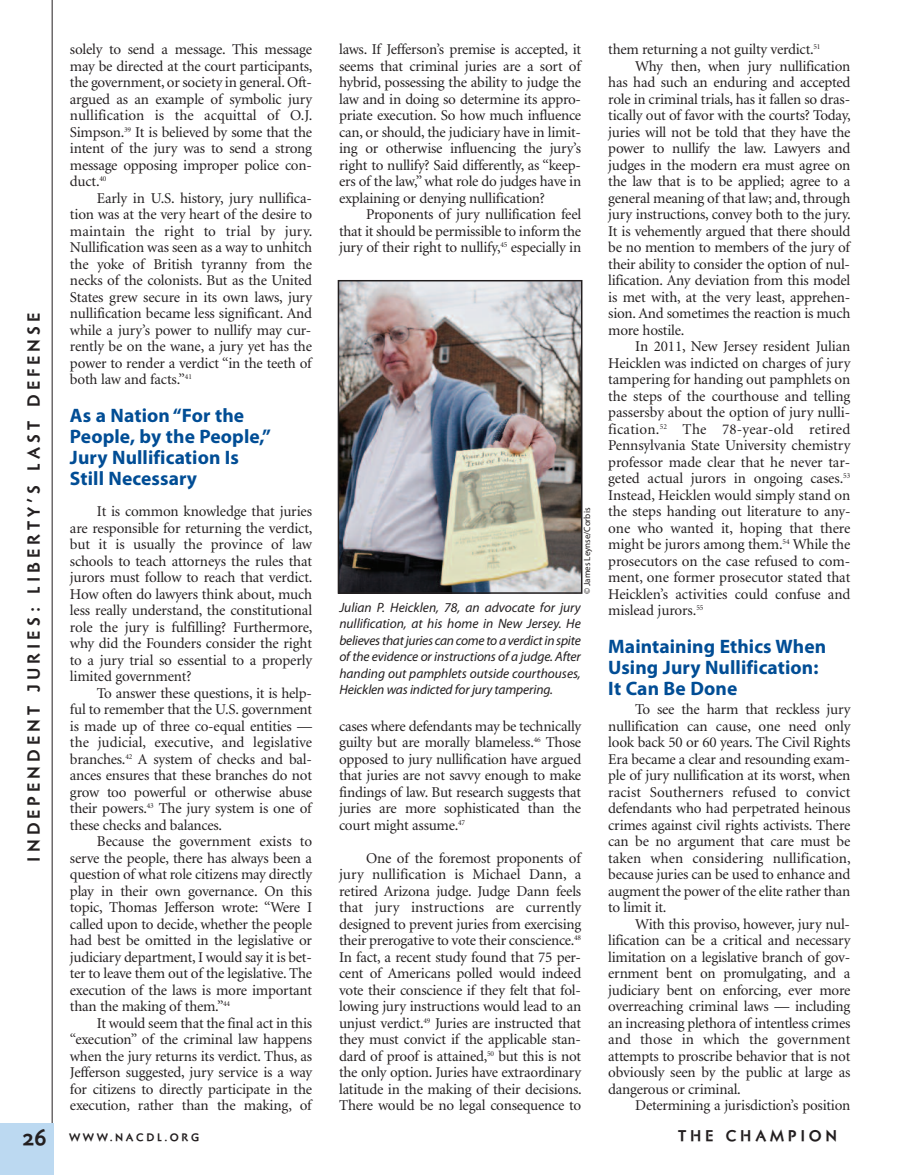
<style>
.page{position:relative;width:905px;height:1175px;background:#fff}
.page>*{position:absolute;margin:0;border:0;box-sizing:border-box;transform-origin:0 0}
.t1{font:700 19.5px/21px "Myriad Pro";letter-spacing:.005em;color:#014d95}
.t2{font:700 16.5px "Naniara";letter-spacing:.25em;color:#231f20}
.t3{font:15px/16.5px "Minion";letter-spacing:-.015em;color:#231f20;text-align:justify}
.t4{font:15px "Minion";letter-spacing:.015em;color:#231f20}
.t5{font:700 15px "Naniara";letter-spacing:.25em;color:#231f20}
.t6{font:italic 13.5px/16.5px "Myriad Pro";letter-spacing:-.01em;color:#231f20;text-align:justify}
.t7{font:700 10.5px "Naniara";letter-spacing:.25em;color:#231f20}
.t8{font:9px "Myriad";color:#231f20}
.s1{font-size:21px}
</style>
<div class="page">
<svg style="left:51px;top:0;width:2px;height:1123px;background:#908e8f"></svg>
<div style="left:0;top:1123px;width:54px;height:51px;background:#bcd9f1"></div>
<img style="left:341px;top:283px;width:238px;height:308px">
<div style="left:338px;top:280px;width:244px;height:314px;border:2px solid #231f20"></div>
<p class="t2" style="left:28px;top:861px;width:550px;rotate:-90deg">INDEPENDENT JURIES: LIBERTY’S LAST DEFENSE</p>
<p class="t3" style="left:70px;top:42px;width:244px">solely to send a message. This message may be directed at the court participants, the government, or society in general. Oft&shy;argued as an example of symbolic jury nullification is the acquittal of O.J.<br>Simpson.<sup>39</sup> It is believed by some that the intent of the jury was to send a strong message opposing improper police con&shy;duct.<sup>40</sup></p>
<p class="t3" style="left:70px;top:191px;width:244px;text-indent:27px">Early in U.S. history, jury nullifica&shy;tion was at the very heart of the desire to maintain the right to trial by jury.<br>Nullification was seen as a way to unhitch the yoke of British tyranny from the necks of the colonists. But as the United States grew secure in its own laws, jury nullification became less significant. And while a jury’s power to nullify may cur&shy;rently be on the wane, a jury yet has the power to render a verdict “in the teeth of both law and facts.”<sup>41</sup></p>
<h1 class="t1" style="left:70px;top:406px;width:202px">As a Nation “For the<br>People, by the People,”<br>Jury Nullification Is<br>Still Necessary</h1>
<p class="t3" style="left:70px;top:504px;width:244px;text-indent:27px">It is common knowledge that juries are responsible for returning the verdict, but it is usually the province of law schools to teach attorneys the rules that jurors must follow to reach that verdict.<br>How often do lawyers think about, much less really understand, the constitutional role the jury is fulfilling? Furthermore, why did the Founders consider the right to a jury trial so essential to a properly limited government?</p>
<p class="t3" style="left:70px;top:686px;width:244px;text-indent:27px">To answer these questions, it is help&shy;ful to remember that the U.S. government is made up of three co-equal entities — the judicial, executive, and legislative branches.<sup>42</sup> A system of checks and bal&shy;ances ensures that these branches do not grow too powerful or otherwise abuse their powers.<sup>43</sup> The jury system is one of these checks and balances.</p>
<p class="t3" style="left:70px;top:834px;width:244px;text-indent:27px">Because the government exists to serve the people, there has always been a question of what role citizens may directly play in their own governance. On this topic, Thomas Jefferson wrote: “Were I called upon to decide, whether the people had best be omitted in the legislative or judiciary department, I would say it is bet&shy;ter to leave them out of the legislative. The execution of the laws is more important than the making of them.”<sup>44</sup></p>
<p class="t3" style="left:70px;top:1016px;width:244px;text-indent:27px">It would seem that the final act in this “execution” of the criminal law happens when the jury returns its verdict. Thus, as Jefferson suggested, jury service is a way for citizens to directly participate in the execution, rather than the making, of</p>
<p class="t3" style="left:339px;top:42px;width:244px">laws. If Jefferson’s premise is accepted, it seems that criminal juries are a sort of hybrid, possessing the ability to judge the law and in doing so determine its appro&shy;priate execution. So how much influence can, or should, the judiciary have in limit&shy;ing or otherwise influencing the jury’s right to nullify? Said differently, as “keep&shy;ers of the law,”what role do judges have in explaining or denying nullification?</p>
<p class="t3" style="left:339px;top:207px;width:244px;text-indent:27px">Proponents of jury nullification feel that it should be permissible to inform the jury of their right to nullify,<sup>45</sup> especially in</p>
<p class="t8" style="left:583px;top:594px;width:88px;rotate:-90deg">© James Leynse/Corbis</p>
<p class="t6" style="left:339px;top:600px;width:243px">Julian P. Heicklen, 78, an advocate for jury nullification, at his home in New Jersey. He believesthatjuries cancome toaverdictinspite of the evidence or instructions of a judge. After handing out pamphlets outside courthouses, Heicklen was indicted for jury tampering.</p>
<p class="t3" style="left:339px;top:719px;width:244px">cases where defendants may be technically guilty but are morally blameless.<sup>46</sup> Those opposed to jury nullification have argued that juries are not savvy enough to make findings of law. But research suggests that juries are more sophisticated than the court might assume.<sup>47</sup></p>
<p class="t3" style="left:339px;top:851px;width:244px;text-indent:27px">One of the foremost proponents of jury nullification is Michael Dann, a retired Arizona judge. Judge Dann feels that jury instructions are currently designed to prevent juries from exercising their prerogative to vote their conscience.<sup>48<br></sup>In fact, a recent study found that 75 per&shy;cent of Americans polled would indeed vote their conscience if they felt that fol&shy;lowing jury instructions would lead to an unjust verdict.<sup>49</sup> Juries are instructed that they must convict if the applicable stan&shy;dard of proof is attained,<sup>50</sup> but this is not the only option. Juries have extraordinary latitude in the making of their decisions.<br>There would be no legal consequence to</p>
<p class="t3" style="left:608px;top:42px;width:214px">them returning a not guilty verdict.<sup>51</sup></p>
<p class="t3" style="left:635px;top:59px;width:216px">Why then, when jury nullification</p>
<p class="t3" style="left:608px;top:75px;width:244px">has had such an enduring and accepted</p>
<p class="t3" style="left:608px;top:92px;width:243px">role in criminal trials, has it fallen so dras-</p>
<p class="t3" style="left:608px;top:108px;width:244px">tically out of favor with the courts? Today,</p>
<p class="t3" style="left:608px;top:125px;width:244px">juries will not be told that they have the</p>
<p class="t3" style="left:608px;top:141px;width:244px">power to nullify the law. Lawyers and</p>
<p class="t3" style="left:608px;top:158px;width:243px">judges in the modern era must agree on</p>
<p class="t3" style="left:608px;top:174px;width:243px">the law that is to be applied; agree to a</p>
<p class="t3" style="left:608px;top:191px;width:243px">general meaning of that law; and, through</p>
<p class="t3" style="left:608px;top:207px;width:244px">jury instructions, convey both to the jury.</p>
<p class="t3" style="left:608px;top:224px;width:244px">It is vehemently argued that there should</p>
<p class="t3" style="left:608px;top:240px;width:243px">be no mention to members of the jury of</p>
<p class="t3" style="left:608px;top:257px;width:243px">their ability to consider the option of nul-</p>
<p class="t3" style="left:608px;top:273px;width:244px">lification. Any deviation from this model</p>
<p class="t3" style="left:608px;top:290px;width:243px">is met with, at the very least, apprehen-</p>
<p class="t3" style="left:608px;top:306px;width:243px">sion. And sometimes the reaction is much</p>
<p class="t3" style="left:608px;top:323px;width:78px">more hostile.</p>
<p class="t3" style="left:635px;top:339px;width:216px">In 2011, New Jersey resident Julian</p>
<p class="t3" style="left:608px;top:356px;width:243px">Heicklen was indicted on charges of jury</p>
<p class="t3" style="left:608px;top:372px;width:243px">tampering for handing out pamphlets on</p>
<p class="t3" style="left:608px;top:389px;width:244px">the steps of the courthouse and telling</p>
<p class="t3" style="left:608px;top:405px;width:243px">passersby about the option of jury nulli-</p>
<p class="t4" style="left:608px;top:423px;width:244px">fication.<sup>52</sup> The 78-year-old retired</p>
<p class="t3" style="left:608px;top:438px;width:243px">Pennsylvania State University chemistry</p>
<p class="t3" style="left:608px;top:455px;width:243px">professor made clear that he never tar-</p>
<p class="t3" style="left:608px;top:471px;width:244px">geted actual jurors in ongoing cases.<sup>53</sup></p>
<p class="t3" style="left:608px;top:488px;width:243px">Instead, Heicklen would simply stand on</p>
<p class="t3" style="left:608px;top:504px;width:244px">the steps handing out literature to any-</p>
<p class="t3" style="left:608px;top:521px;width:244px">one who wanted it, hoping that there</p>
<p class="t3" style="left:608px;top:537px;width:244px">might be jurors among them.<sup>54</sup> While the</p>
<p class="t3" style="left:608px;top:554px;width:243px">prosecutors on the case refused to com-</p>
<p class="t3" style="left:608px;top:570px;width:243px">ment, one former prosecutor stated that</p>
<p class="t3" style="left:608px;top:587px;width:244px">Heicklen’s activities could confuse and</p>
<p class="t3" style="left:608px;top:603px;width:97px">mislead jurors.<sup>55</sup></p>
<h1 class="t1" style="left:608px;top:637px;width:219px">Maintaining Ethics When<br>Using Jury Nullification:<br>It Can Be Done</h1>
<p class="t3" style="left:608px;top:702px;width:244px;text-indent:27px">To see the harm that reckless jury nullification can cause, one need only look back 50 or 60 years. The Civil Rights Era became a clear and resounding exam&shy;ple of jury nullification at its worst, when racist Southerners refused to convict defendants who had perpetrated heinous crimes against civil rights activists. There can be no argument that care must be taken when considering nullification, because juries can be used to enhance and augment the power of the elite rather than to limit it.</p>
<p class="t3" style="left:608px;top:917px;width:244px;text-indent:27px">With this proviso, however, jury nul&shy;lification can be a critical and necessary limitation on a legislative branch of gov&shy;ernment bent on promulgating, and a judiciary bent on enforcing, ever more overreaching criminal laws — including an increasing plethora of intentless crimes and those in which the government attempts to proscribe behavior that is not obviously seen by the public at large as dangerous or criminal.</p>
<p class="t3" style="left:635px;top:1098px;width:216px">Determining a jurisdiction’s position</p>
<p class="t7" style="left:22px;top:1133px;width:178px"><span class="s1">26</span> WWW.NACDL.ORG</p>
<p class="t5" style="left:678px;top:1130px;width:160px">THE CHAMPION</p>
</div>
